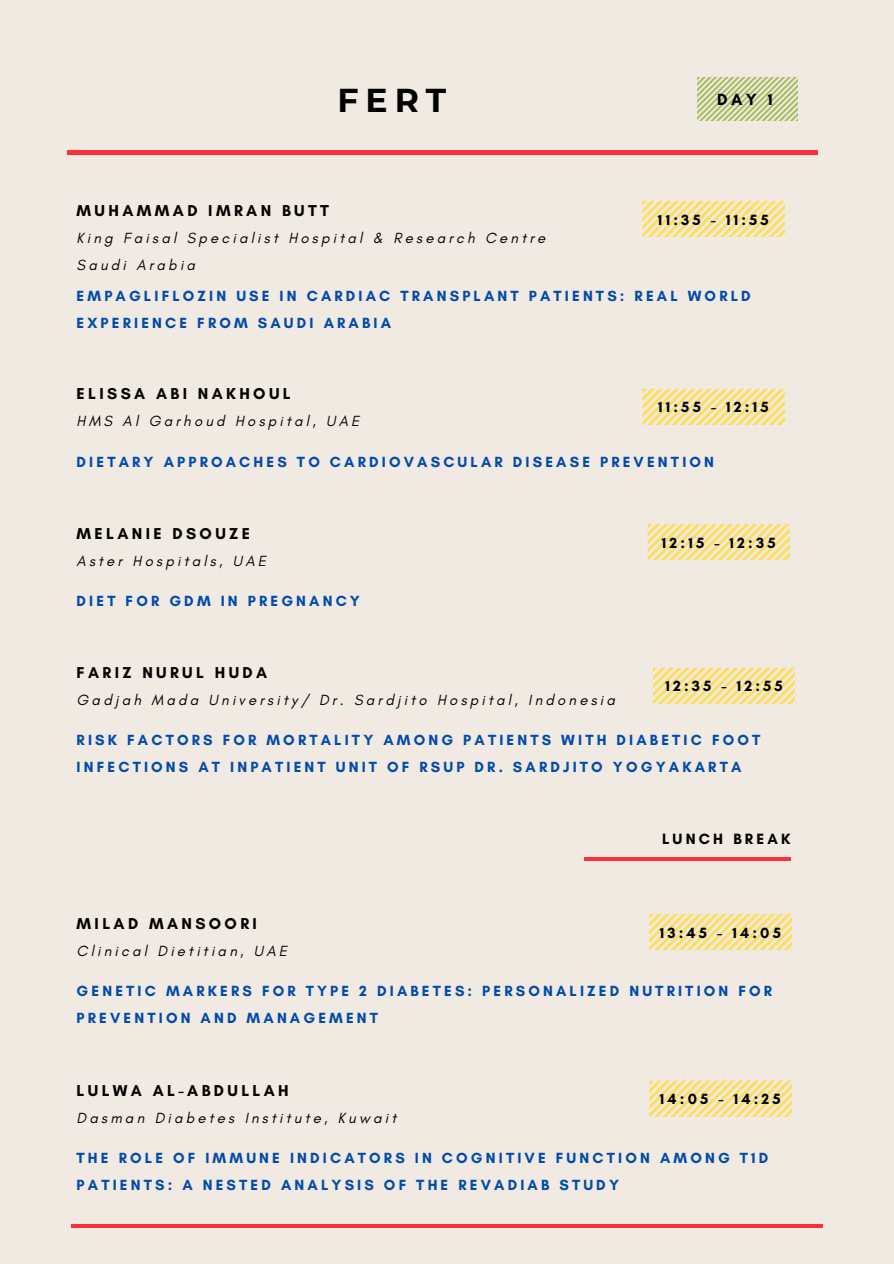
<style>
.page{position:relative;width:894px;height:1264px;background:#fff}
.page>*{position:absolute;margin:0;border:0;box-sizing:border-box;transform-origin:0 0}
.t1{font:700 33px "Montserrat";color:#000}
.t2{font:700 16.5px "Glacial Indifference";color:#000}
.t3{font:700 16.05px "Glacial Indifference";letter-spacing:.21em;color:#000}
.t4{font:700 15.15px "Glacial Indifference";letter-spacing:.21em;color:#000}
.t5{font:700 15px/27px "Glacial Indifference";letter-spacing:.21em;color:#004aad}
.t6{font:italic 15px/27px "Glacial Indifference";letter-spacing:.21em;color:#000}
</style>
<div class="page">
<div style="left:0;top:0;width:893px;height:1263px;background:#f1eae2"></div>
<hr style="left:71px;top:1224px;width:750px;height:3px;background:#ff303b">
<hr style="left:67px;top:151px;width:750px;height:3px;background:#ff303b">
<svg style="left:697px;top:77px;width:100px;height:44px"></svg>
<svg style="left:649px;top:1080px;width:141px;height:36px"></svg>
<svg style="left:647px;top:524px;width:142px;height:36px"></svg>
<svg style="left:642px;top:389px;width:141px;height:36px"></svg>
<svg style="left:642px;top:201px;width:141px;height:36px"></svg>
<hr style="left:583px;top:857px;width:207px;height:3px;background:#ff303b">
<svg style="left:649px;top:913px;width:141px;height:36px"></svg>
<svg style="left:653px;top:667px;width:141px;height:36px"></svg>
<h1 class="t1" style="left:337px;top:80px;width:110px">FERT</h1>
<p class="t2" style="left:717px;top:89px;width:57px">DAY 1</p>
<p class="t3" style="left:77px;top:200px;width:254px">MUHAMMAD IMRAN BUTT</p>
<p class="t6" style="left:77px;top:224px;width:470px">King Faisal Specialist Hospital &amp; Research Centre<br>Saudi Arabia</p>
<p class="t5" style="left:77px;top:282px;width:675px">EMPAGLIFLOZIN USE IN CARDIAC TRANSPLANT PATIENTS: REAL WORLD<br>EXPERIENCE FROM SAUDI ARABIA</p>
<p class="t4" style="left:657px;top:210px;width:112px">11:35 - 11:55</p>
<p class="t3" style="left:77px;top:384px;width:215px">ELISSA ABI NAKHOUL</p>
<p class="t6" style="left:77px;top:407px;width:284px">HMS Al Garhoud Hospital, UAE</p>
<p class="t5" style="left:77px;top:448px;width:638px">DIETARY APPROACHES TO CARDIOVASCULAR DISEASE PREVENTION</p>
<p class="t4" style="left:658px;top:398px;width:112px">11:55 - 12:15</p>
<p class="t3" style="left:77px;top:523px;width:175px">MELANIE DSOUZE</p>
<p class="t6" style="left:77px;top:547px;width:191px">Aster Hospitals, UAE</p>
<p class="t5" style="left:77px;top:587px;width:285px">DIET FOR GDM IN PREGNANCY</p>
<p class="t4" style="left:661px;top:533px;width:115px">12:15 - 12:35</p>
<p class="t3" style="left:77px;top:663px;width:192px">FARIZ NURUL HUDA</p>
<p class="t6" style="left:77px;top:686px;width:539px">Gadjah Mada University/ Dr. Sardjito Hospital, Indonesia</p>
<p class="t5" style="left:77px;top:726px;width:685px">RISK FACTORS FOR MORTALITY AMONG PATIENTS WITH DIABETIC FOOT<br>INFECTIONS AT INPATIENT UNIT OF RSUP DR. SARDJITO YOGYAKARTA</p>
<p class="t4" style="left:665px;top:677px;width:119px">12:35 - 12:55</p>
<p class="t4" style="left:661px;top:829px;width:130px">LUNCH BREAK</p>
<p class="t3" style="left:77px;top:913px;width:182px">MILAD MANSOORI</p>
<p class="t6" style="left:77px;top:937px;width:212px">Clinical Dietitian, UAE</p>
<p class="t5" style="left:77px;top:977px;width:696px">GENETIC MARKERS FOR TYPE 2 DIABETES: PERSONALIZED NUTRITION FOR<br>PREVENTION AND MANAGEMENT</p>
<p class="t4" style="left:659px;top:923px;width:123px">13:45 - 14:05</p>
<p class="t3" style="left:77px;top:1080px;width:214px">LULWA AL-ABDULLAH</p>
<p class="t6" style="left:77px;top:1103px;width:321px">Dasman Diabetes Institute, Kuwait</p>
<p class="t5" style="left:77px;top:1144px;width:693px">THE ROLE OF IMMUNE INDICATORS IN COGNITIVE FUNCTION AMONG T1D<br>PATIENTS: A NESTED ANALYSIS OF THE REVADIAB STUDY</p>
<p class="t4" style="left:659px;top:1089px;width:122px">14:05 - 14:25</p>
</div>
